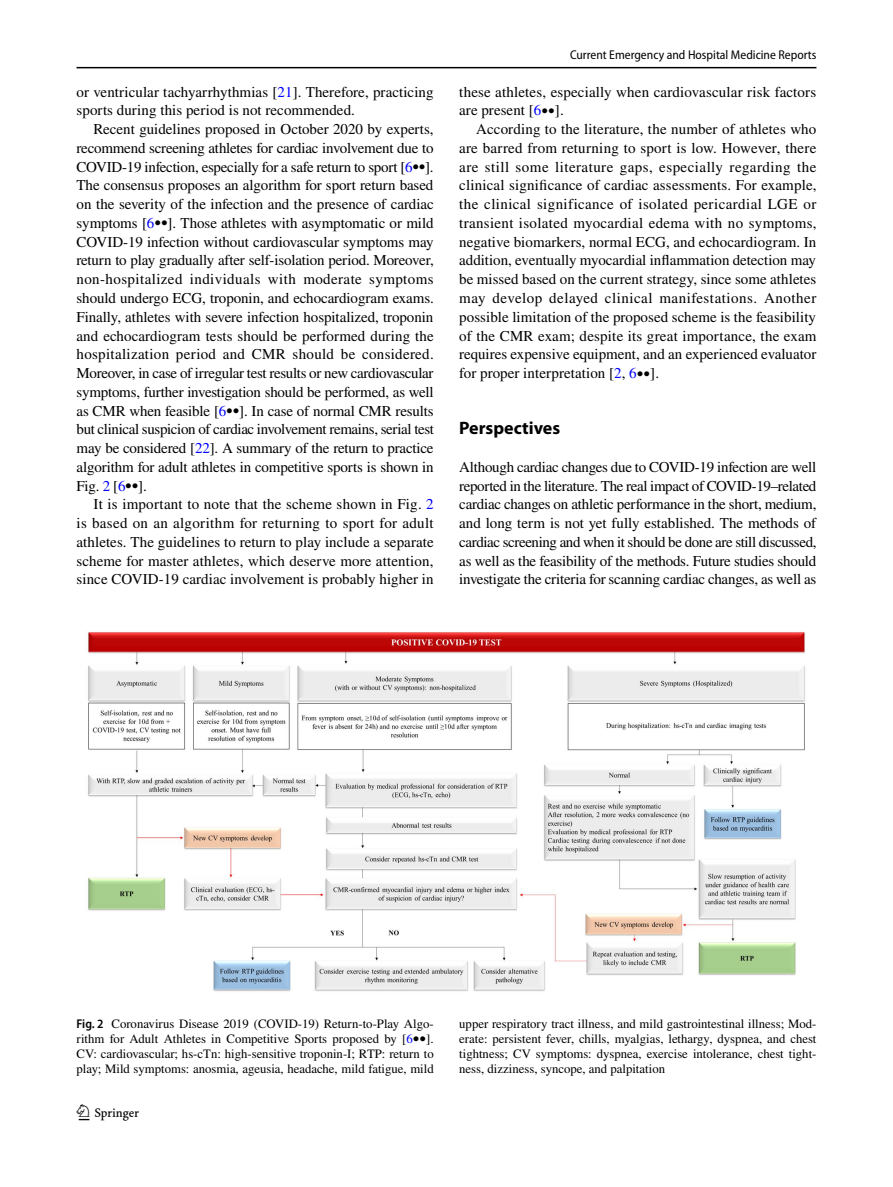
<style>
.page{position:relative;width:893px;height:1187px;background:#fff}
.page>*{position:absolute;margin:0;border:0;box-sizing:border-box;transform-origin:0 0}
.t1{font:22.5px "Springnew Regular 2";color:#000}
.t2{font:700 18px "Myriad Pro";color:#000}
.t3{font:15px/18.8px "STIX";letter-spacing:.005em;color:#000;text-align:justify}
.t4{font:12.75px/15px "STIX";color:#000;text-align:justify}
.t5{font:semi-condensed 12.75px "Myriad Pro";color:#000}
.s1{color:#00f}
.s2{font-size:12.75px}
.s3{font-family:"Myriad Pro";font-weight:600;font-stretch:semi-condensed}
</style>
<div class="page">
<hr style="left:77px;top:67px;width:739px;height:1px;background:#000">
<img style="left:88px;top:631px;width:717px;height:361px">
<p class="t3" style="left:77px;top:83px;width:359px">or ventricular tachyarrhythmias [<span class="s1">21</span>]. Therefore, practicing sports during this period is not recommended.</p>
<p class="t3" style="left:77px;top:121px;width:359px;text-indent:17px">Recent guidelines proposed in October 2020 by experts, recommend screening athletes for cardiac involvement due to COVID-19 infection, especially for a safe return to sport [<span class="s1">6</span><span class="s2">••</span>].<br>The consensus proposes an algorithm for sport return based on the severity of the infection and the presence of cardiac symptoms [<span class="s1">6</span><span class="s2">••</span>]. Those athletes with asymptomatic or mild COVID-19 infection without cardiovascular symptoms may return to play gradually after self-isolation period. Moreover, non-hospitalized individuals with moderate symptoms should undergo ECG, troponin, and echocardiogram exams.<br>Finally, athletes with severe infection hospitalized, troponin and echocardiogram tests should be performed during the hospitalization period and CMR should be considered.<br>Moreover, in case of irregular test results or new cardiovascular symptoms, further investigation should be performed, as well as CMR when feasible [<span class="s1">6</span><span class="s2">••</span>]. In case of normal CMR results but clinical suspicion of cardiac involvement remains, serial test may be considered [<span class="s1">22</span>]. A summary of the return to practice algorithm for adult athletes in competitive sports is shown in Fig. <span class="s1">2</span> [<span class="s1">6</span><span class="s2">••</span>].</p>
<p class="t3" style="left:77px;top:496px;width:359px;text-indent:17px">It is important to note that the scheme shown in Fig. <span class="s1">2 </span>is based on an algorithm for returning to sport for adult athletes. The guidelines to return to play include a separate scheme for master athletes, which deserve more attention, since COVID-19 cardiac involvement is probably higher in</p>
<p class="t5" style="left:570px;top:48px;width:248px">Current Emergency and Hospital Medicine Reports</p>
<p class="t3" style="left:459px;top:83px;width:359px">these athletes, especially when cardiovascular risk factors are present [<span class="s1">6</span><span class="s2">••</span>].</p>
<p class="t3" style="left:459px;top:121px;width:359px;text-indent:17px">According to the literature, the number of athletes who are barred from returning to sport is low. However, there are still some literature gaps, especially regarding the clinical significance of cardiac assessments. For example, the clinical significance of isolated pericardial LGE or transient isolated myocardial edema with no symptoms, negative biomarkers, normal ECG, and echocardiogram. In addition, eventually myocardial inflammation detection may be missed based on the current strategy, since some athletes may develop delayed clinical manifestations. Another possible limitation of the proposed scheme is the feasibility of the CMR exam; despite its great importance, the exam requires expensive equipment, and an experienced evaluator for proper interpretation [<span class="s1">2</span>, <span class="s1">6</span><span class="s2">••</span>].</p>
<p class="t2" style="left:459px;top:416px;width:103px">Perspectives</p>
<p class="t3" style="left:459px;top:458px;width:359px">Although cardiac changes due to COVID-19 infection are well reported in the literature. The real impact of COVID-19–related cardiac changes on athletic performance in the short, medium, and long term is not yet fully established. The methods of cardiac screening and when it should be done are still discussed, as well as the feasibility of the methods. Future studies should investigate the criteria for scanning cardiac changes, as well as</p>
<p class="t4" style="left:77px;top:1017px;width:359px"><span class="s3">Fig. 2</span> Coronavirus Disease 2019 (COVID-19) Return-to-Play Algo&shy;rithm for Adult Athletes in Competitive Sports proposed by [<span class="s1">6</span>••].<br>CV: cardiovascular; hs-cTn: high-sensitive troponin-I; RTP: return to play; Mild symptoms: anosmia, ageusia, headache, mild fatigue, mild</p>
<p class="t4" style="left:459px;top:1017px;width:359px">upper respiratory tract illness, and mild gastrointestinal illness; Mod&shy;erate: persistent fever, chills, myalgias, lethargy, dyspnea, and chest tightness; CV symptoms: dyspnea, exercise intolerance, chest tight&shy;ness, dizziness, syncope, and palpitation</p>
<h1 class="t1" style="left:79px;top:1104px;width:62px">1 3</h1>
</div>
